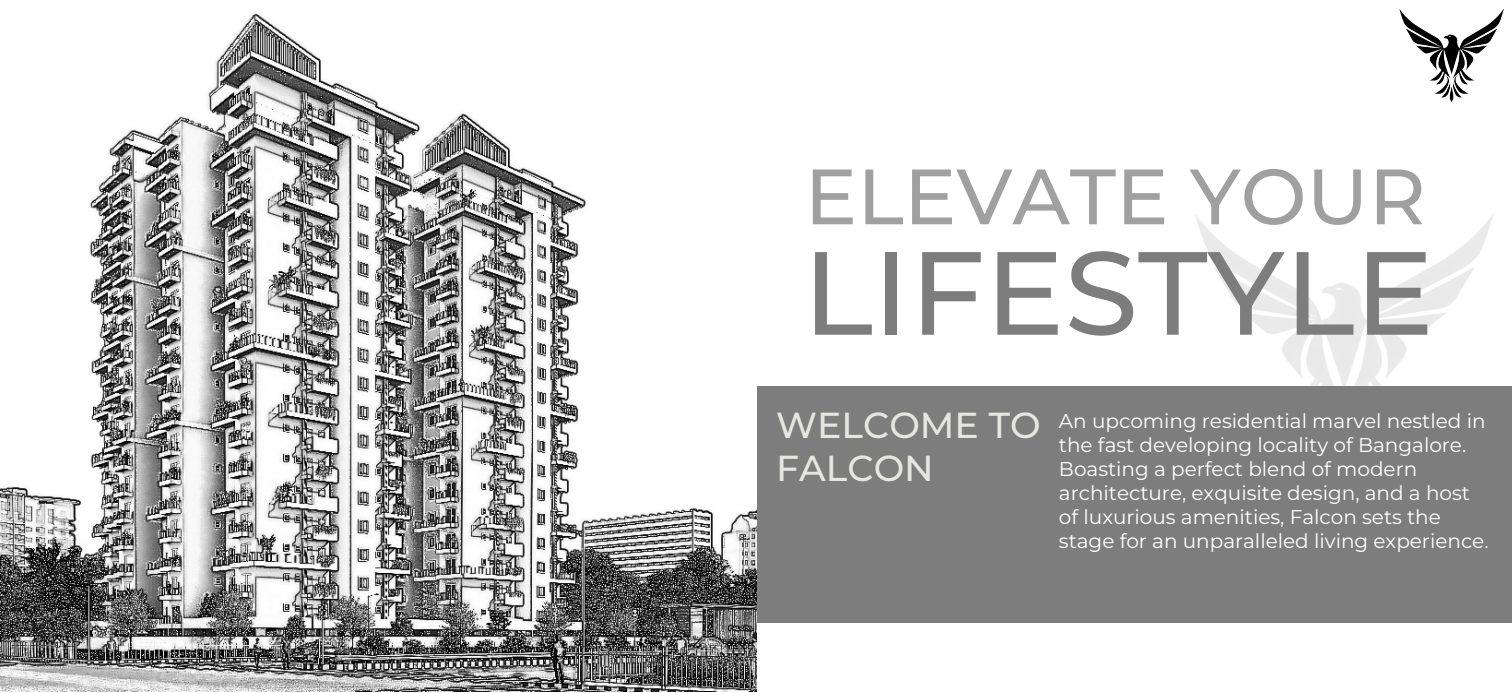
<style>
.page{position:relative;width:1512px;height:693px;background:#fff}
.page>*{position:absolute;margin:0;border:0;box-sizing:border-box;transform-origin:0 0}
.t1{font:500 118.04px "Montserrat";color:#7d7d7d}
.t2{font:500 78.23px "Montserrat";color:#a0a0a0}
.t3{font:500 36.23px/43.4px "Montserrat";color:#e6e7e2}
.t4{font:19.95px/23.9px "Montserrat";color:#fff}
</style>
<div class="page">
<img style="left:1195px;top:215px;width:298px;height:171px">
<div style="left:0;top:386px;width:1512px;height:237px;background:#7d7d7d"></div>
<img style="left:0;top:13px;width:756px;height:679px">
<img style="left:1399px;top:9px;width:105px;height:93px">
<h2 class="t2" style="left:805px;top:142px;width:623px">ELEVATE YOUR</h2>
<h1 class="t1" style="left:803px;top:210px;width:633px">LIFESTYLE</h1>
<h3 class="t3" style="left:776px;top:402px;width:266px">WELCOME TO<br>FALCON</h3>
<p class="t4" style="left:1059px;top:408px;width:431px">An upcoming residential marvel nestled in the fast developing locality of Bangalore.<br>Boasting a perfect blend of modern architecture, exquisite design, and a host of luxurious amenities, Falcon sets the stage for an unparalleled living experience.</p>
</div>
